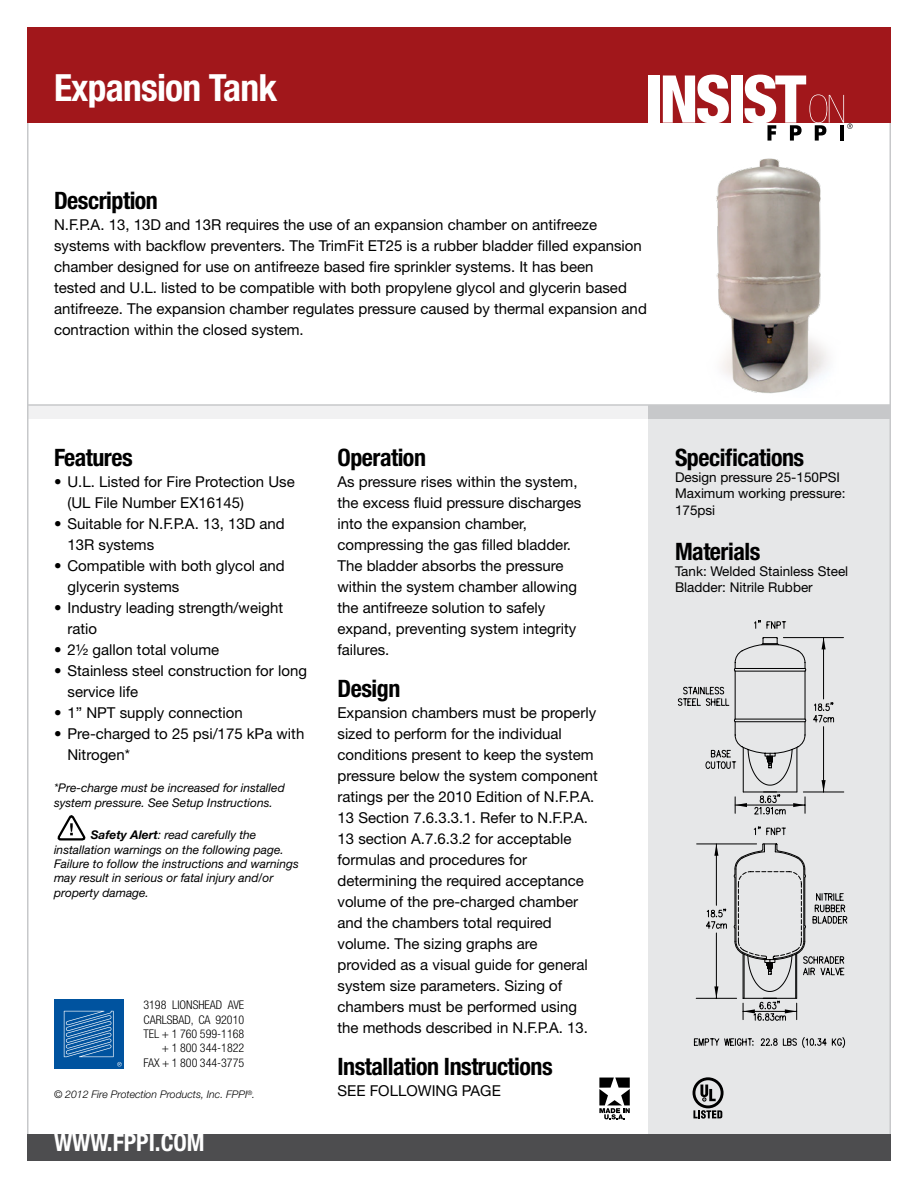
<style>
.page{position:relative;width:918px;height:1188px;background:#fff}
.page>*{position:absolute;margin:0;border:0;box-sizing:border-box;transform-origin:0 0}
.t1{font:700 condensed 37.5px "Helvetica Neue LT Std";letter-spacing:-.02em;color:#fff}
.t2{font:700 condensed 24px "Helvetica Neue LT Std";letter-spacing:-.02em;color:#000}
.t3{font:700 condensed 24px "Helvetica Neue LT Std";color:#fff}
.t4{font:15px/21px "Helvetica Neue LT Std";color:#000}
.t5{font:13.5px/16.2px "Helvetica Neue LT Std";color:#000}
.t6{font:italic 12px/14.4px "Helvetica Neue LT Std";color:#000}
.t7{font:300 condensed 12px/14.4px "Helvetica Neue LT Std";color:#000;text-align:right}
.t8{font:italic 300 10.5px "Helvetica Neue LT Std";color:#000}
.s1{font-weight:700}
</style>
<div class="page">
<div style="left:27px;top:405px;width:864px;height:13px;background:#f1f1f2"></div>
<hr style="left:27px;top:27px;width:1px;height:1134px;background:#c7c8ca">
<div style="left:648px;top:405px;width:243px;height:756px;background:#e6e7e8"></div>
<img style="left:716px;top:158px;width:112px;height:236px">
<div style="left:54px;top:999px;width:69px;height:69px;background:#00539f"></div>
<svg style="left:64px;top:1011px;width:58px;height:56px"></svg>
<div style="left:648px;top:405px;width:243px;height:13px;background:#c7c8ca"></div>
<hr style="left:27px;top:404px;width:864px;height:2px;background:#c7c8ca">
<hr style="left:890px;top:27px;width:1px;height:1134px;background:#c7c8ca">
<div style="left:27px;top:1134px;width:864px;height:27px;background:#4d4d4f"></div>
<div style="left:27px;top:27px;width:864px;height:96px;background:#a1171b"></div>
<div style="left:648px;top:76px;width:11px;height:47px;background:#fff"></div>
<svg style="left:663px;top:75px;width:66px;height:48px"></svg>
<div style="left:731px;top:76px;width:11px;height:47px;background:#fff"></div>
<svg style="left:745px;top:75px;width:108px;height:66px"></svg>
<svg style="left:57px;top:815px;width:28px;height:26px"></svg>
<hr style="left:783px;top:637px;width:61px;height:1px;background:#000">
<hr style="left:803px;top:792px;width:41px;height:1px;background:#000">
<hr style="left:823px;top:727px;width:1px;height:65px;background:#000">
<hr style="left:823px;top:638px;width:1px;height:61px;background:#000">
<svg style="left:813px;top:702px;width:21px;height:20px"></svg>
<svg style="left:822px;top:780px;width:4px;height:12px"></svg>
<svg style="left:822px;top:638px;width:4px;height:11px"></svg>
<svg style="left:678px;top:620px;width:128px;height:194px"></svg>
<hr style="left:697px;top:844px;width:60px;height:1px;background:#000">
<hr style="left:696px;top:998px;width:41px;height:1px;background:#000">
<hr style="left:716px;top:933px;width:1px;height:65px;background:#000">
<hr style="left:716px;top:844px;width:1px;height:61px;background:#000">
<svg style="left:706px;top:909px;width:21px;height:20px"></svg>
<svg style="left:714px;top:986px;width:4px;height:12px"></svg>
<svg style="left:714px;top:844px;width:4px;height:12px"></svg>
<svg style="left:734px;top:826px;width:113px;height:195px"></svg>
<svg style="left:694px;top:1037px;width:151px;height:11px"></svg>
<svg style="left:693px;top:1077px;width:31px;height:42px"></svg>
<svg style="left:599px;top:1078px;width:31px;height:41px"></svg>
<h1 class="t1" style="left:54px;top:65px;width:225px">Expansion Tank</h1>
<h2 class="t2" style="left:54px;top:186px;width:105px">Description</h2>
<p class="t4" style="left:54px;top:214px;width:594px">N.F.P.A. 13, 13D and 13R requires the use of an expansion chamber on antifreeze systems with backflow preventers. The TrimFit ET25 is a rubber bladder filled expansion chamber designed for use on antifreeze based fire sprinkler systems. It has been<br>tested and U.L. listed to be compatible with both propylene glycol and glycerin based antifreeze. The expansion chamber regulates pressure caused by thermal expansion and contraction within the closed system.</p>
<h2 class="t2" style="left:54px;top:443px;width:80px">Features</h2>
<p class="t4" style="left:68px;top:471px;width:229px;text-indent:-14px">• U.L. Listed for Fire Protection Use (UL File Number EX16145)</p>
<p class="t4" style="left:68px;top:513px;width:219px;text-indent:-14px">• Suitable for N.F.P.A. 13, 13D and<br>13R systems</p>
<p class="t4" style="left:68px;top:555px;width:219px;text-indent:-14px">• Compatible with both glycol and glycerin systems</p>
<p class="t4" style="left:68px;top:597px;width:217px;text-indent:-14px">• Industry leading strength/weight ratio</p>
<p class="t4" style="left:54px;top:639px;width:167px">• 21/2 gallon total volume</p>
<p class="t4" style="left:68px;top:660px;width:241px;text-indent:-14px">• Stainless steel construction for long service life</p>
<p class="t4" style="left:54px;top:702px;width:190px">• 1” NPT supply connection</p>
<p class="t4" style="left:68px;top:723px;width:238px;text-indent:-14px">• Pre-charged to 25 psi/175 kPa with<br>Nitrogen*</p>
<p class="t6" style="left:54px;top:781px;width:232px">*Pre-charge must be increased for installed system pressure. See Setup Instructions.</p>
<p class="t6" style="left:54px;top:828px;width:246px;text-indent:37px"><span class="s1">Safety Alert</span>: read carefully the installation warnings on the following page.<br>Failure to follow the instructions and warnings may result in serious or fatal injury and/or property damage.</p>
<p class="t7" style="left:143px;top:998px;width:102px">3198 LIONSHEAD AVE<br>CARLSBAD, CA 92010<br>TEL + 1 760 599-1168 + 1 800 344-1822<br>FAX + 1 800 344-3775</p>
<p class="t8" style="left:54px;top:1088px;width:203px">© 2012 Fire Protection Products, Inc. FPPI<sup>®</sup>.</p>
<h2 class="t3" style="left:54px;top:1128px;width:152px">WWW.FPPI.COM</h2>
<h2 class="t2" style="left:338px;top:443px;width:90px">Operation</h2>
<p class="t4" style="left:338px;top:471px;width:245px">As pressure rises within the system, the excess fluid pressure discharges into the expansion chamber, compressing the gas filled bladder.<br>The bladder absorbs the pressure within the system chamber allowing the antifreeze solution to safely expand, preventing system integrity failures.</p>
<h2 class="t2" style="left:338px;top:674px;width:64px">Design</h2>
<p class="t4" style="left:338px;top:702px;width:262px">Expansion chambers must be properly sized to perform for the individual conditions present to keep the system pressure below the system component ratings per the 2010 Edition of N.F.P.A.<br>13 Section 7.6.3.3.1. Refer to N.F.P.A.<br>13 section A.7.6.3.2 for acceptable formulas and procedures for determining the required acceptance volume of the pre-charged chamber and the chambers total required volume. The sizing graphs are provided as a visual guide for general system size parameters. Sizing of chambers must be performed using the methods described in N.F.P.A. 13.</p>
<h2 class="t2" style="left:338px;top:1052px;width:217px">Installation Instructions</h2>
<p class="t4" style="left:338px;top:1080px;width:165px">SEE FOLLOWING PAGE</p>
<h2 class="t2" style="left:675px;top:443px;width:131px">Specifications</h2>
<p class="t5" style="left:675px;top:469px;width:172px">Design pressure 25-150PSI<br>Maximum working pressure:<br>175psi</p>
<h2 class="t2" style="left:675px;top:537px;width:87px">Materials</h2>
<p class="t5" style="left:675px;top:563px;width:175px">Tank: Welded Stainless Steel<br>Bladder: Nitrile Rubber</p>
</div>
